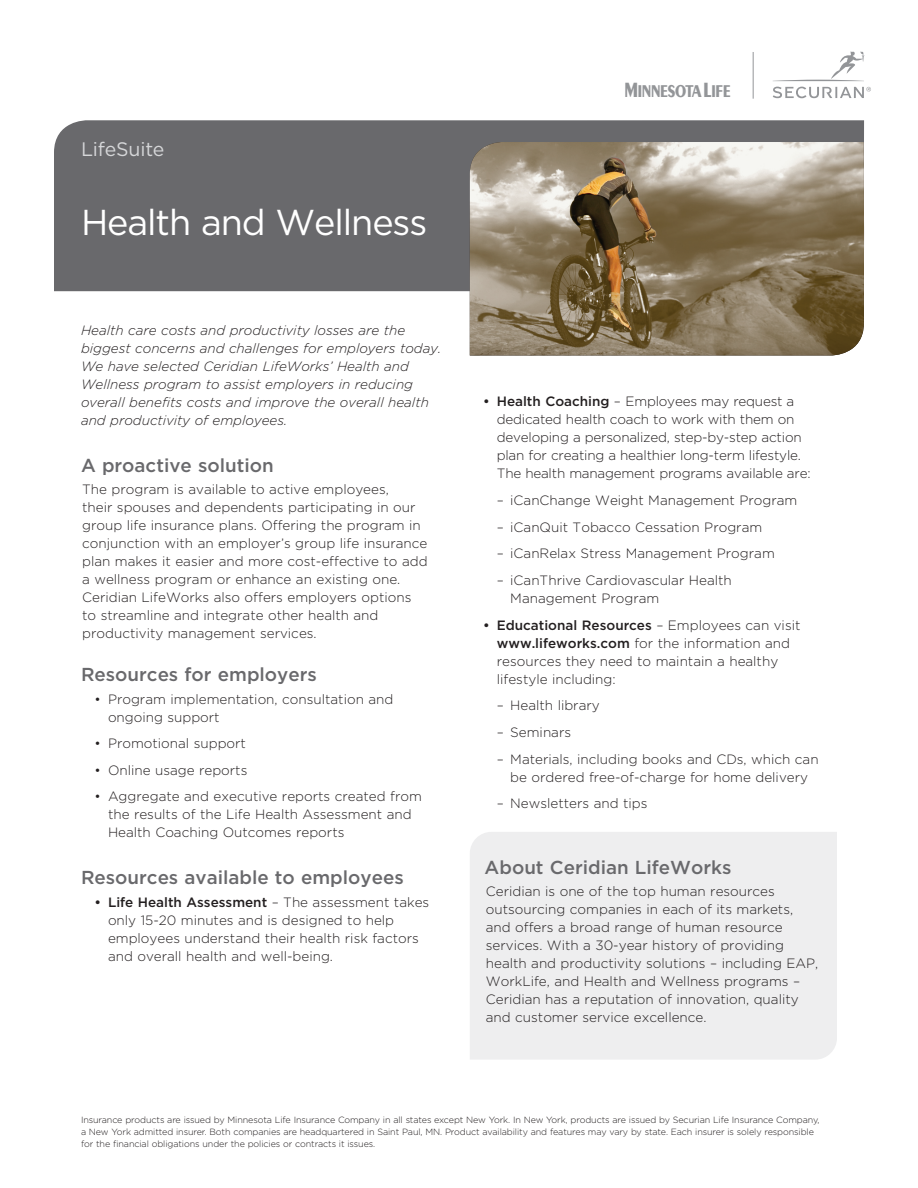
<style>
.page{position:relative;width:918px;height:1188px;background:#fff}
.page>*{position:absolute;margin:0;border:0;box-sizing:border-box;transform-origin:0 0}
.t1{font:78.15px "Securian";color:#939598}
.Main_head_blue{font:36px "Gotham";letter-spacing:-.03em;color:#fff}
.t2{font:19.5px "Gotham";letter-spacing:-.01em;color:#d5d6d8}
.subhead{font:500 18.75px "Gotham";color:#69696c}
.t3{font:18.6px "Minnesota Life Postscript";color:#939598}
.Bullets_1{font:300 13.5px/18px "Gotham";color:#231f20}
.text{font:300 13.5px/18px "Gotham";color:#231f20}
.Bullet_2{font:300 13.5px/18px "Gotham";color:#231f20}
.Intro_copy{font:italic 300 13.5px/18px "Gotham";color:#231f20}
.discloser_copy{font:300 9px/12px "Gotham";letter-spacing:-.01em;color:#231f20}
.s1{font-weight:500}
</style>
<div class="page">
<div style="left:54px;top:120px;width:810px;height:171px;background:#69696c"></div>
<img style="left:470px;top:142px;width:394px;height:214px">
<div style="left:470px;top:832px;width:367px;height:228px;background:#eeeeef"></div>
<hr style="left:753px;top:52px;width:1px;height:47px;background:#939598">
<p class="t2" style="left:81px;top:136px;width:85px">LifeSuite</p>
<p class="Main_head_blue" style="left:81px;top:199px;width:348px">Health and Wellness</p>
<p class="Intro_copy" style="left:81px;top:321px;width:362px">Health care costs and productivity losses are the biggest concerns and challenges for employers today.<br>We have selected Ceridian LifeWorks’ Health and Wellness program to assist employers in reducing overall benefits costs and improve the overall health and productivity of employees.</p>
<p class="subhead" style="left:81px;top:453px;width:194px">A proactive solution</p>
<p class="text" style="left:82px;top:480px;width:347px">The program is available to active employees,<br>their spouses and dependents participating in our group life insurance plans. Offering the program in conjunction with an employer’s group life insurance plan makes it easier and more cost-effective to add a wellness program or enhance an existing one.<br>Ceridian LifeWorks also offers employers options to streamline and integrate other health and productivity management services.</p>
<p class="subhead" style="left:81px;top:662px;width:237px">Resources for employers</p>
<p class="Bullets_1" style="left:108px;top:689px;width:287px;text-indent:-14px">• Program implementation, consultation and ongoing support</p>
<p class="Bullets_1" style="left:94px;top:734px;width:153px">• Promotional support</p>
<p class="Bullets_1" style="left:94px;top:761px;width:154px">• Online usage reports</p>
<p class="Bullets_1" style="left:108px;top:787px;width:315px;text-indent:-14px">• Aggregate and executive reports created from the results of the Life Health Assessment and<br>Health Coaching Outcomes reports</p>
<p class="subhead" style="left:81px;top:865px;width:324px">Resources available to employees</p>
<p class="Bullets_1" style="left:108px;top:893px;width:323px;text-indent:-14px"><span class="s1">• Life Health Assessment</span> – The assessment takes only 15-20 minutes and is designed to help employees understand their health risk factors and overall health and well-being.</p>
<p class="t3" style="left:625px;top:83px;width:106px">m</p>
<p class="t1" style="left:773px;top:25px;width:100px">S</p>
<p class="Bullets_1" style="left:497px;top:392px;width:315px;text-indent:-14px"><span class="s1">• Health Coaching</span> – Employees may request a dedicated health coach to work with them on developing a personalized, step-by-step action plan for creating a healthier long-term lifestyle.<br>The health management programs available are:</p>
<p class="Bullet_2" style="left:497px;top:491px;width:302px">– iCanChange Weight Management Program</p>
<p class="Bullet_2" style="left:497px;top:518px;width:267px">– iCanQuit Tobacco Cessation Program</p>
<p class="Bullet_2" style="left:497px;top:544px;width:280px">– iCanRelax Stress Management Program</p>
<p class="Bullet_2" style="left:510px;top:571px;width:223px;text-indent:-14px">– iCanThrive Cardiovascular Health<br>Management Program</p>
<p class="Bullets_1" style="left:497px;top:615px;width:305px;text-indent:-14px"><span class="s1">• Educational Resources</span> – Employees can visit <span class="s1">www.lifeworks.com</span> for the information and resources they need to maintain a healthy lifestyle including:</p>
<p class="Bullet_2" style="left:497px;top:696px;width:105px">– Health library</p>
<p class="Bullet_2" style="left:497px;top:723px;width:76px">– Seminars</p>
<p class="Bullet_2" style="left:497px;top:749px;width:323px;text-align:center">– Materials, including books and CDs, which can be ordered free-of-charge for home delivery</p>
<p class="Bullet_2" style="left:497px;top:794px;width:152px">– Newsletters and tips</p>
<p class="subhead" style="left:485px;top:855px;width:248px">About Ceridian LifeWorks</p>
<p class="text" style="left:486px;top:882px;width:334px">Ceridian is one of the top human resources outsourcing companies in each of its markets, and offers a broad range of human resource services. With a 30-year history of providing health and productivity solutions – including EAP, WorkLife, and Health and Wellness programs – Ceridian has a reputation of innovation, quality and customer service excellence.</p>
<p class="discloser_copy" style="left:81px;top:1114px;width:740px">Insurance products are issued by Minnesota Life Insurance Company in all states except New York. In New York, products are issued by Securian Life Insurance Company, a New York admitted insurer. Both companies are headquartered in Saint Paul, MN. Product availability and features may vary by state. Each insurer is solely responsible for the financial obligations under the policies or contracts it issues.</p>
</div>
